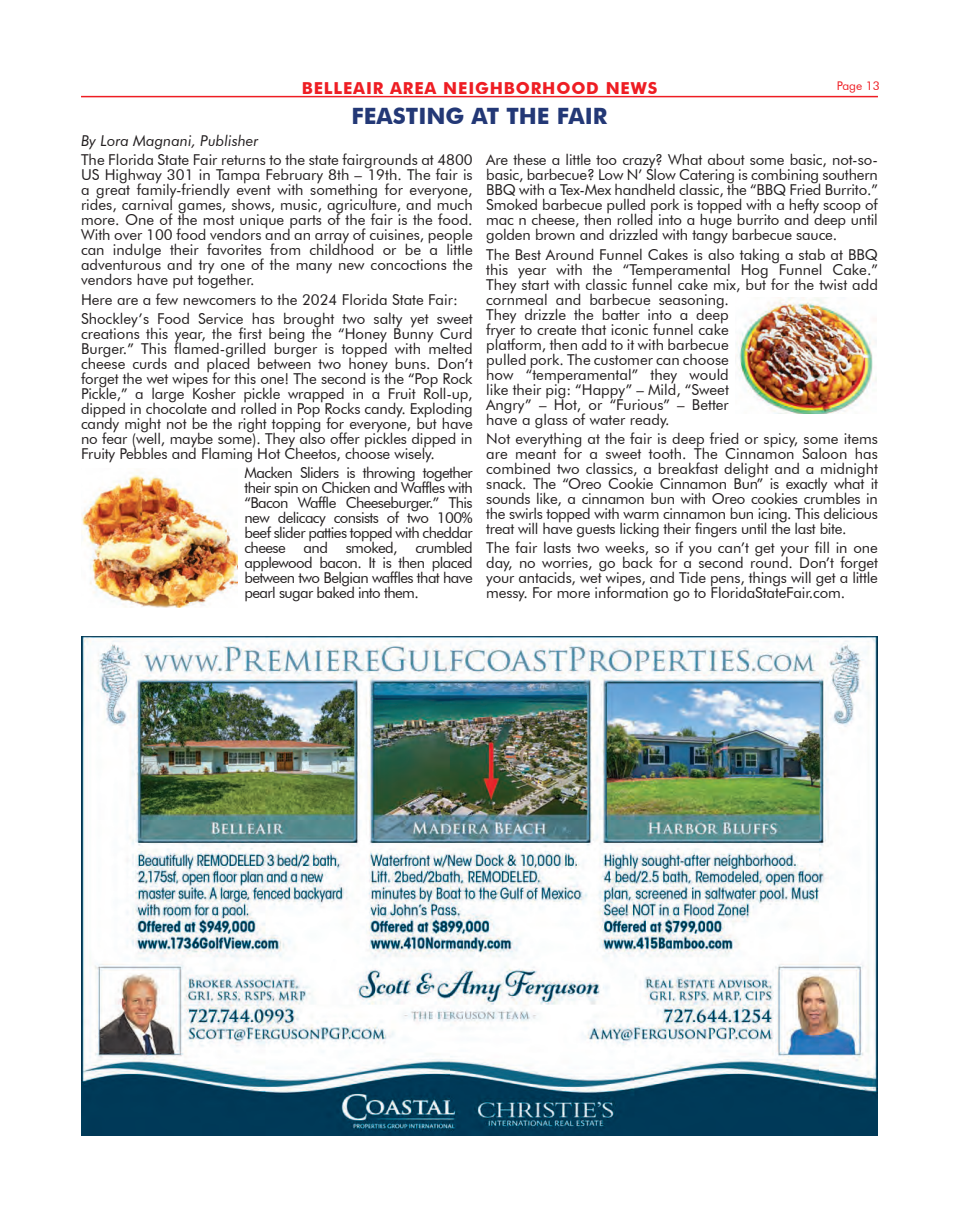
<style>
.page{position:relative;width:959px;height:1215px;background:#fff}
.page>*{position:absolute;margin:0;border:0;box-sizing:border-box;transform-origin:0 0}
.Headlines{font:700 22.5px "Futura BT";color:#233876}
.t1{font:700 16.5px "Futura BT";letter-spacing:.05em;color:#ee1d23}
.text{font:15px/15px "Futura BT";color:#231f20;text-align:justify}
.text-2{font:italic 15px "Futura BT";color:#231f20}
.t2{font:12px "Futura BT";color:#ee1d23}
</style>
<div class="page">
<hr style="left:81px;top:96px;width:797px;height:1px;background:#ee1d23">
<img style="left:81px;top:636px;width:797px;height:500px">
<img style="left:81px;top:470px;width:157px;height:138px">
<img style="left:736px;top:298px;width:140px;height:116px">
<p class="t1" style="left:302px;top:78px;width:357px">BELLEAIR AREA NEIGHBORHOOD NEWS</p>
<p class="t2" style="left:836px;top:79px;width:44px">Page 13</p>
<p class="Headlines" style="left:351px;top:103px;width:257px">FEASTING AT THE FAIR</p>
<p class="text-2" style="left:81px;top:132px;width:179px">By Lora Magnani, Publisher</p>
<p class="text" style="left:81px;top:152px;width:393px">The Florida State Fair returns to the state fairgrounds at 4800<br>US Highway 301 in Tampa February 8th – 19th. The fair is a great family-friendly event with something for everyone, rides, carnival games, shows, music, agriculture, and much more. One of the most unique parts of the fair is the food.<br>With over 100 food vendors and an array of cuisines, people can indulge their favorites from childhood or be a little adventurous and try one of the many new concoctions the vendors have put together.</p>
<p class="text" style="left:81px;top:292px;width:378px">Here are a few newcomers to the 2024 Florida State Fair:</p>
<p class="text" style="left:81px;top:311px;width:393px">Shockley’s Food Service has brought two salty yet sweet creations this year, the first being the “Honey Bunny Curd Burger.” This flamed-grilled burger is topped with melted cheese curds and placed between two honey buns. Don’t forget the wet wipes for this one! The second is the “Pop Rock Pickle,” a large Kosher pickle wrapped in a Fruit Roll-up, dipped in chocolate and rolled in Pop Rocks candy. Exploding candy might not be the right topping for everyone, but have no fear (well, maybe some). They also offer pickles dipped in Fruity Pebbles and Flaming Hot Cheetos, choose wisely.</p>
<p class="text" style="left:244px;top:465px;width:230px">Macken Sliders is throwing together their spin on Chicken and Waffles with “Bacon Waffle Cheeseburger.” This new delicacy consists of two 100% beef slider patties topped with cheddar cheese and smoked, crumbled applewood bacon. It is then placed between two Belgian waffles that have pearl sugar baked into them.</p>
<p class="text" style="left:486px;top:152px;width:393px">Are these a little too crazy? What about some basic, not-so&shy;basic, barbecue? Low N’ Slow Catering is combining southern BBQ with a Tex-Mex handheld classic, the “BBQ Fried Burrito.” Smoked barbecue pulled pork is topped with a hefty scoop of mac n cheese, then rolled into a huge burrito and deep until golden brown and drizzled with tangy barbecue sauce.</p>
<p class="text" style="left:486px;top:247px;width:393px;text-align:left">The Best Around Funnel Cakes is also taking a stab at BBQ this year with the “Temperamental Hog Funnel Cake.” They start with classic funnel cake mix, but for the twist add cornmeal and barbecue seasoning.<br>They drizzle the batter into a deep<br>fryer to create that iconic funnel cake<br>platform, then add to it with barbecue<br>pulled pork. The customer can choose<br>how “temperamental” they would<br>like their pig: “Happy” – Mild, “Sweet<br>Angry” – Hot, or “Furious” – Better<br>have a glass of water ready.</p>
<p class="text" style="left:486px;top:431px;width:393px">Not everything at the fair is deep fried or spicy, some items are meant for a sweet tooth. The Cinnamon Saloon has combined two classics, a breakfast delight and a midnight snack. The “Oreo Cookie Cinnamon Bun” is exactly what it sounds like, a cinnamon bun with Oreo cookies crumbles in the swirls topped with warm cinnamon bun icing. This delicious treat will have guests licking their fingers until the last bite.</p>
<p class="text" style="left:486px;top:540px;width:393px">The fair lasts two weeks, so if you can’t get your fill in one day, no worries, go back for a second round. Don’t forget your antacids, wet wipes, and Tide pens, things will get a little messy. For more information go to FloridaStateFair.com.</p>
</div>
